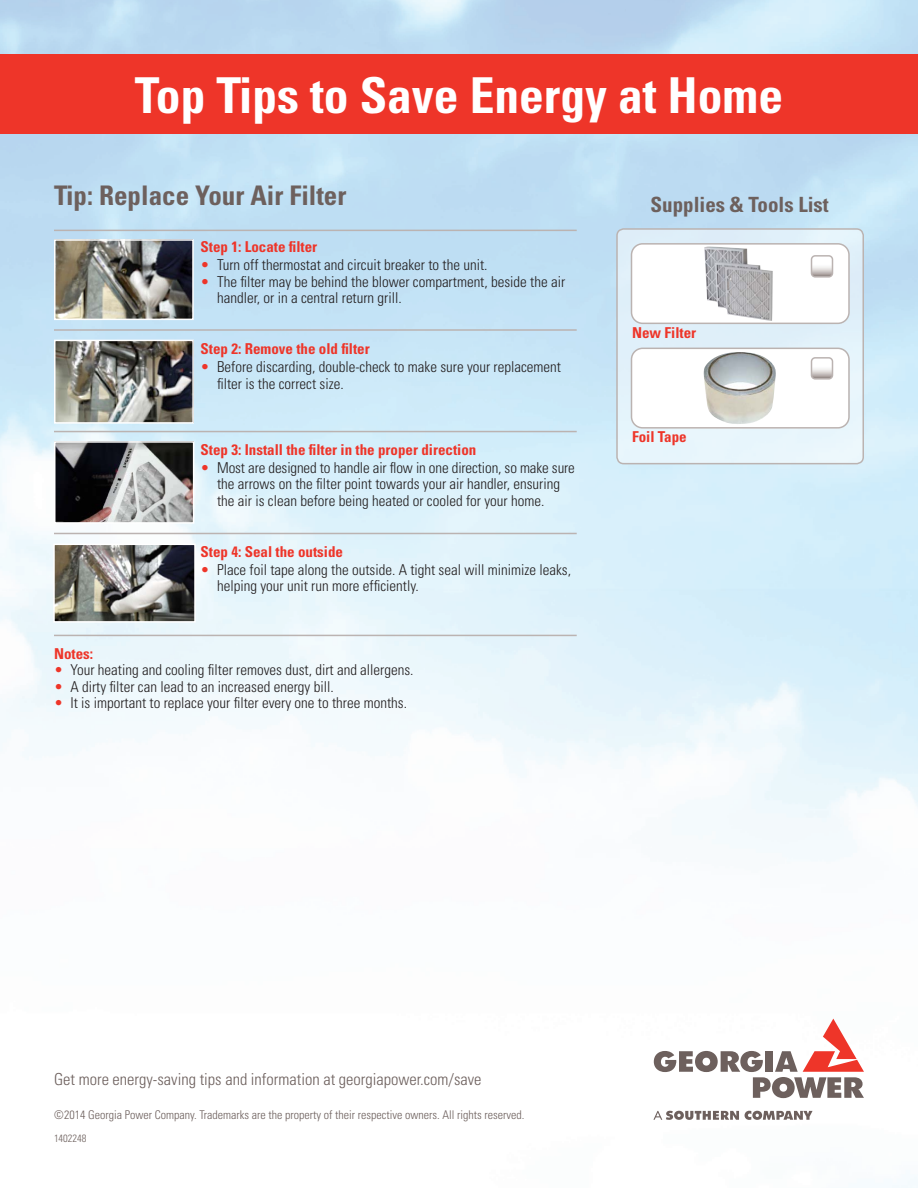
<style>
.page{position:relative;width:918px;height:1188px;background:#fff}
.page>*{position:absolute;margin:0;border:0;box-sizing:border-box;transform-origin:0 0}
.t1{font:700 condensed 49.5px "Univers";color:#fff}
.t2{font:700 condensed 27px "Univers";color:#6d605d}
.t3{font:700 condensed 21px "Univers";color:#6d605d}
.t4{font:300 condensed 16.5px "Univers";color:#6d605d}
.Body{font:300 condensed 15px/16.5px "Univers";color:#231f20}
.t5{font:700 condensed 15px "Univers";color:#ee3529}
.t6{font:300 condensed 12px "Univers";color:#6d605d}
.t7{font:300 condensed 10.5px "Univers";color:#6d605d}
.s1{color:#ee3529}
</style>
<div class="page">
<div style="left:617px;top:229px;width:246px;height:234px;background:#e3f2fa;border-radius:7px"></div>
<div style="left:0;top:54px;width:918px;height:80px;background:#ee3529"></div>
<svg style="left:654px;top:1019px;width:210px;height:79px"></svg>
<svg style="left:745px;top:1111px;width:68px;height:9px"></svg>
<svg style="left:653px;top:1111px;width:86px;height:9px"></svg>
<div style="left:632px;top:244px;width:217px;height:79px;background:#fff;border-radius:11px"></div>
<div style="left:631px;top:243px;width:219px;height:81px;border:2px solid #bbb3b1;border-radius:11px"></div>
<div style="left:631px;top:349px;width:218px;height:79px;background:#fff;border-radius:11px"></div>
<svg style="left:814px;top:267px;width:16px;height:8px"></svg>
<div style="left:811px;top:255px;width:22px;height:23px;border:2px solid #bbb3b1;border-radius:4px"></div>
<svg style="left:814px;top:369px;width:16px;height:8px"></svg>
<div style="left:811px;top:357px;width:22px;height:23px;border:2px solid #bbb3b1;border-radius:4px"></div>
<img style="left:56px;top:547px;width:137px;height:73px">
<div style="left:53px;top:544px;width:143px;height:79px;border:2px solid #fff"></div>
<img style="left:57px;top:444px;width:134px;height:77px">
<div style="left:54px;top:441px;width:140px;height:83px;border:2px solid #fff"></div>
<img style="left:57px;top:343px;width:134px;height:78px">
<div style="left:54px;top:340px;width:140px;height:84px;border:2px solid #fff"></div>
<div style="left:631px;top:348px;width:219px;height:81px;border:2px solid #bbb3b1;border-radius:11px"></div>
<hr style="left:54px;top:230px;width:523px;height:1px;background:#bbb3b1">
<hr style="left:54px;top:431px;width:523px;height:1px;background:#bbb3b1">
<hr style="left:54px;top:533px;width:523px;height:1px;background:#bbb3b1">
<hr style="left:54px;top:635px;width:523px;height:1px;background:#bbb3b1">
<div style="left:616px;top:228px;width:248px;height:236px;border:2px solid #bbb3b1;border-radius:7px"></div>
<img style="left:57px;top:242px;width:134px;height:75px">
<div style="left:54px;top:239px;width:140px;height:81px;border:2px solid #fff"></div>
<hr style="left:54px;top:329px;width:523px;height:2px;background:#bbb3b1">
<img style="left:704px;top:247px;width:69px;height:74px">
<img style="left:703px;top:352px;width:73px;height:72px">
<p class="t1" style="left:135px;top:65px;width:650px">Top Tips to Save Energy at Home</p>
<p class="t2" style="left:54px;top:179px;width:294px">Tip: Replace Your Air Filter</p>
<p class="t3" style="left:651px;top:192px;width:180px">Supplies &amp; Tools List</p>
<p class="t5" style="left:201px;top:238px;width:118px">Step 1: Locate filter</p>
<p class="Body" style="left:201px;top:257px;width:288px"><span class="s1">•</span> Turn off thermostat and circuit breaker to the unit.</p>
<p class="Body" style="left:217px;top:273px;width:350px;text-indent:-16px"><span class="s1">•</span> The filter may be behind the blower compartment, beside the air handler, or in a central return grill.</p>
<p class="t5" style="left:201px;top:340px;width:171px">Step 2: Remove the old filter</p>
<p class="Body" style="left:217px;top:359px;width:345px;text-indent:-16px"><span class="s1">•</span> Before discarding, double-check to make sure your replacement filter is the correct size.</p>
<p class="t5" style="left:632px;top:324px;width:66px">New Filter</p>
<p class="t5" style="left:201px;top:440px;width:277px">Step 3: Install the filter in the proper direction</p>
<p class="Body" style="left:217px;top:459px;width:359px;text-indent:-16px"><span class="s1">•</span> Most are designed to handle air flow in one direction, so make sure the arrows on the filter point towards your air handler, ensuring the air is clean before being heated or cooled for your home.</p>
<p class="t5" style="left:201px;top:542px;width:144px">Step 4: Seal the outside</p>
<p class="Body" style="left:217px;top:561px;width:355px;text-indent:-16px"><span class="s1">•</span> Place foil tape along the outside. A tight seal will minimize leaks, helping your unit run more efficiently.</p>
<p class="t5" style="left:54px;top:644px;width:41px">Notes:</p>
<p class="Body" style="left:54px;top:661px;width:361px"><span class="s1">•</span> Your heating and cooling filter removes dust, dirt and allergens.</p>
<p class="Body" style="left:54px;top:678px;width:281px"><span class="s1">•</span> A dirty filter can lead to an increased energy bill.</p>
<p class="Body" style="left:54px;top:694px;width:355px"><span class="s1">•</span> It is important to replace your filter every one to three months.</p>
<p class="t5" style="left:632px;top:427px;width:56px">Foil Tape</p>
<p class="t4" style="left:54px;top:1070px;width:429px">Get more energy-saving tips and information at georgiapower.com/save</p>
<p class="t6" style="left:54px;top:1108px;width:472px">©2014 Georgia Power Company. Trademarks are the property of their respective owners. All rights reserved.</p>
<p class="t7" style="left:54px;top:1132px;width:34px">1402248</p>
</div>
